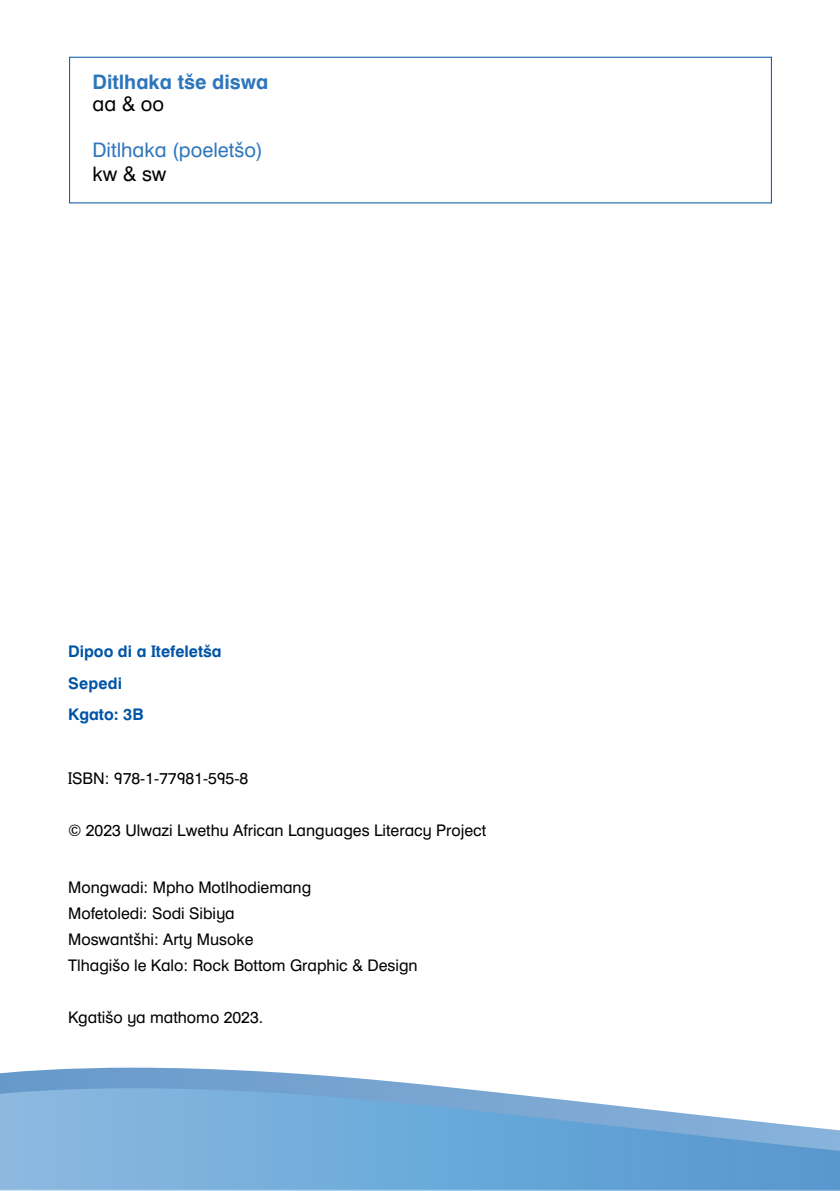
<style>
.page{position:relative;width:840px;height:1191px;background:#fff}
.page>*{position:absolute;margin:0;border:0;box-sizing:border-box;transform-origin:0 0}
.t1{font:20px "Swis Forall";color:#2e76bc}
.t2{font:700 20px "Swis Forall";color:#2e76bc}
.t3{font:20px "Swis Forall";color:#000}
.t4{font:16px/26px "Swis Forall";color:#000}
.t5{font:700 16px/31.4px "Swis Forall";color:#0054a6}
</style>
<div class="page">
<svg style="left:0;top:1067px;width:455px;height:21px"></svg>
<svg style="left:0;top:1088px;width:839px;height:103px;background:#81b3dc"></svg>
<p class="t2" style="left:92px;top:70px;width:177px">Ditlhaka tše diswa</p>
<p class="t3" style="left:92px;top:92px;width:73px">aa &amp; oo</p>
<p class="t1" style="left:92px;top:138px;width:172px">Ditlhaka (poeletšo)</p>
<p class="t3" style="left:92px;top:162px;width:75px">kw &amp; sw</p>
<p class="t5" style="left:68px;top:636px;width:155px">Dipoo di a Itefeletša<br>Sepedi<br>Kgato: 3B</p>
<p class="t4" style="left:68px;top:766px;width:181px">ISBN: 978-1-77981-595-8</p>
<p class="t4" style="left:68px;top:818px;width:419px">© 2023 Ulwazi Lwethu African Languages Literacy Project</p>
<p class="t4" style="left:68px;top:875px;width:351px">Mongwadi: Mpho Motlhodiemang<br>Mofetoledi: Sodi Sibiya<br>Moswantšhi: Arty Musoke<br>Tlhagišo le Kalo: Rock Bottom Graphic &amp; Design</p>
<p class="t4" style="left:68px;top:1005px;width:196px">Kgatišo ya mathomo 2023.</p>
</div>
